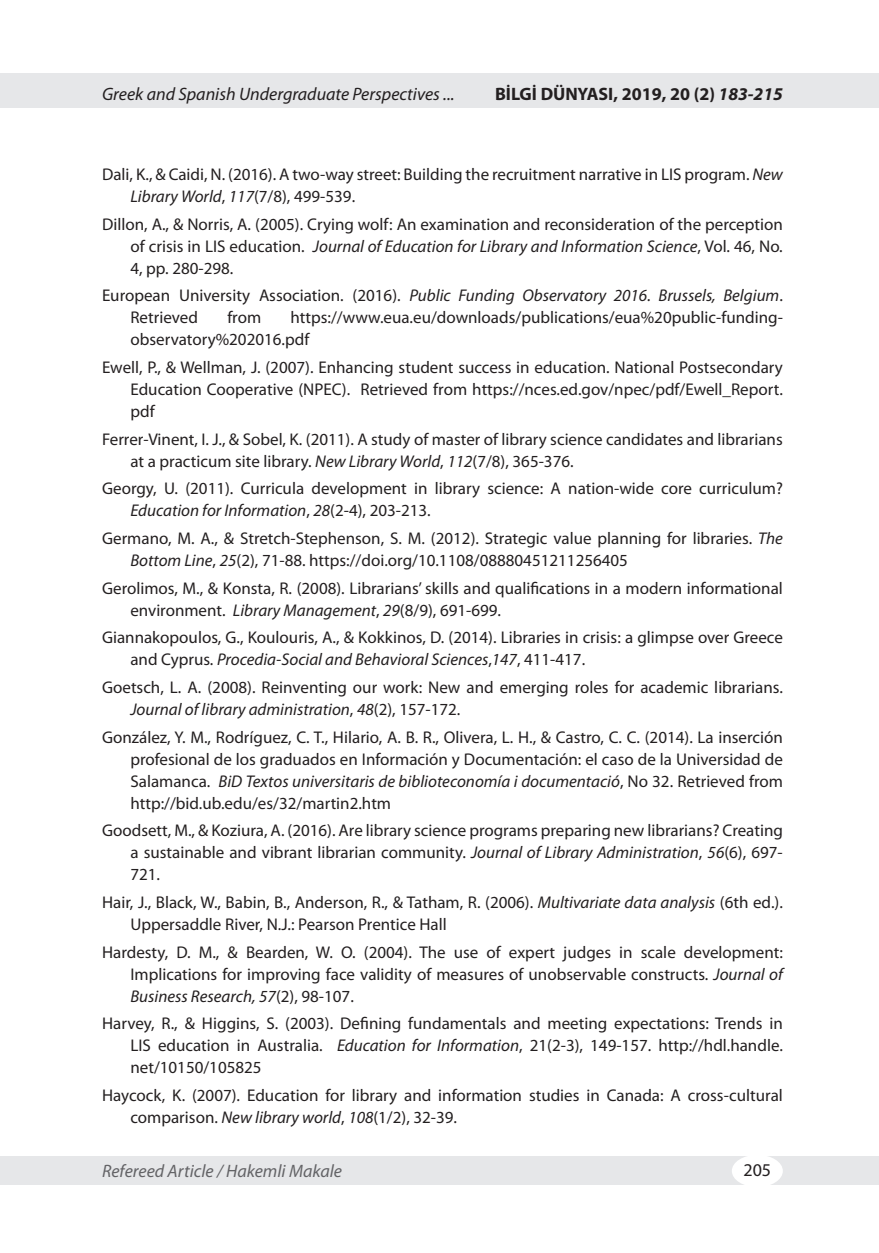
<style>
.page{position:relative;width:879px;height:1253px;background:#fff}
.page>*{position:absolute;margin:0;border:0;box-sizing:border-box;transform-origin:0 0}
.t1{font:italic 18px "Myriad Pro";color:#231f20}
.t2{font:700 18px "Myriad Pro";color:#231f20}
.t3{font:italic 18px "Myriad Pro";color:#636366}
.t4{font:18px "Myriad Pro";color:#231f20}
.t5{font:17px/22px "Myriad Pro";color:#231f20}
.s1{font-style:italic}
</style>
<div class="page">
<div style="left:0;top:74px;width:879px;height:34px;background:#e6e7e9"></div>
<div style="left:0;top:1156px;width:879px;height:28px;background:#e6e7e9"></div>
<div style="left:732px;top:1155px;width:51px;height:32px;background:#fff;border-radius:50%"></div>
<p class="t1" style="left:102px;top:83px;width:354px">Greek and Spanish Undergraduate Perspectives ...</p>
<p class="t2" style="left:495px;top:82px;width:289px">BİLGİ DÜNYASI, 2019, 20 (2) <span class="s1">183-215</span></p>
<p class="t5" style="left:130px;top:163px;width:654px;text-indent:-28px">Dali, K., &amp; Caidi, N. (2016). A two-way street: Building the recruitment narrative in LIS program. <span class="s1">New<br>Library World</span>, <span class="s1">117</span>(7/8), 499-539.</p>
<p class="t5" style="left:130px;top:213px;width:654px;text-align:justify;text-indent:-28px">Dillon, A., &amp; Norris, A. (2005). Crying wolf: An examination and reconsideration of the perception of crisis in LIS education. <span class="s1">Journal of Education for Library and Information Science</span>, Vol. 46, No.<br>4, pp. 280-298.</p>
<p class="t5" style="left:130px;top:284px;width:654px;text-indent:-28px">European University Association. (2016). <span class="s1">Public Funding Observatory 2016. Brussels, Belgium</span>.<br>Retrieved</p>
<p class="t5" style="left:130px;top:306px;width:654px;text-indent:160px">https://www.eua.eu/downloads/publications/eua%20public-funding&shy;observatory%202016.pdf</p>
<p class="t5" style="left:130px;top:356px;width:654px;text-align:justify;text-indent:-28px">Ewell, P., &amp; Wellman, J. (2007). Enhancing student success in education. National Postsecondary Education Cooperative (NPEC). Retrieved from https://nces.ed.gov/npec/pdf/Ewell_Report. pdf</p>
<p class="t5" style="left:130px;top:428px;width:654px;text-indent:-28px">Ferrer-Vinent, I. J., &amp; Sobel, K. (2011). A study of master of library science candidates and librarians at a practicum site library. <span class="s1">New Library World</span>, <span class="s1">112</span>(7/8), 365-376.</p>
<p class="t5" style="left:130px;top:477px;width:654px;text-indent:-28px">Georgy, U. (2011). Curricula development in library science: A nation-wide core curriculum?<br><span class="s1">Education for Information</span>, <span class="s1">28</span>(2-4), 203-213.</p>
<p class="t5" style="left:130px;top:527px;width:654px;text-indent:-28px">Germano, M. A., &amp; Stretch-Stephenson, S. M. (2012). Strategic value planning for libraries. <span class="s1">The<br>Bottom Line</span>, <span class="s1">25</span>(2), 71-88. https://doi.org/10.1108/08880451211256405</p>
<p class="t5" style="left:130px;top:577px;width:654px;text-indent:-28px">Gerolimos, M., &amp; Konsta, R. (2008). Librarians’ skills and qualifications in a modern informational environment. <span class="s1">Library Management</span>, <span class="s1">29</span>(8/9), 691-699.</p>
<p class="t5" style="left:130px;top:626px;width:654px;text-indent:-28px">Giannakopoulos, G., Koulouris, A., &amp; Kokkinos, D. (2014). Libraries in crisis: a glimpse over Greece and Cyprus. <span class="s1">Procedia-Social and Behavioral Sciences</span>,<span class="s1">147</span>, 411-417.</p>
<p class="t5" style="left:130px;top:676px;width:654px;text-indent:-28px">Goetsch, L. A. (2008). Reinventing our work: New and emerging roles for academic librarians.<br><span class="s1">Journal of library administration</span>, <span class="s1">48</span>(2), 157-172.</p>
<p class="t5" style="left:130px;top:726px;width:654px;text-align:justify;text-indent:-28px">González, Y. M., Rodríguez, C. T., Hilario, A. B. R., Olivera, L. H., &amp; Castro, C. C. (2014). La inserción profesional de los graduados en Información y Documentación: el caso de la Universidad de Salamanca. <span class="s1">BiD Textos universitaris de biblioteconomía i documentació</span>, No 32. Retrieved from http://bid.ub.edu/es/32/martin2.htm</p>
<p class="t5" style="left:130px;top:819px;width:654px;text-align:justify;text-indent:-28px">Goodsett, M., &amp; Koziura, A. (2016). Are library science programs preparing new librarians? Creating a sustainable and vibrant librarian community. <span class="s1">Journal of Library Administration</span>, <span class="s1">56</span>(6), 697- 721.</p>
<p class="t5" style="left:130px;top:891px;width:654px;text-indent:-28px">Hair, J., Black, W., Babin, B., Anderson, R., &amp; Tatham, R. (2006). <span class="s1">Multivariate data analysis</span> (6th ed.).<br>Uppersaddle River, N.J.: Pearson Prentice Hall</p>
<p class="t5" style="left:130px;top:941px;width:654px;text-align:justify;text-indent:-28px">Hardesty, D. M., &amp; Bearden, W. O. (2004). The use of expert judges in scale development:<br>Implications for improving face validity of measures of unobservable constructs. <span class="s1">Journal of Business Research, 57</span>(2), 98-107.</p>
<p class="t5" style="left:130px;top:1012px;width:654px;text-align:justify;text-indent:-28px">Harvey, R., &amp; Higgins, S. (2003). Defining fundamentals and meeting expectations: Trends in LIS education in Australia. <span class="s1">Education for Information</span>, 21(2-3), 149-157. http://hdl.handle. net/10150/105825</p>
<p class="t5" style="left:130px;top:1084px;width:654px;text-indent:-28px">Haycock, K. (2007). Education for library and information studies in Canada: A cross-cultural comparison. <span class="s1">New library world</span>, <span class="s1">108</span>(1/2), 32-39.</p>
<p class="t5" style="left:227px;top:306px;width:35px">from</p>
<p class="t3" style="left:102px;top:1160px;width:241px">Refereed Article / Hakemli Makale</p>
<p class="t4" style="left:743px;top:1159px;width:29px">205</p>
</div>
